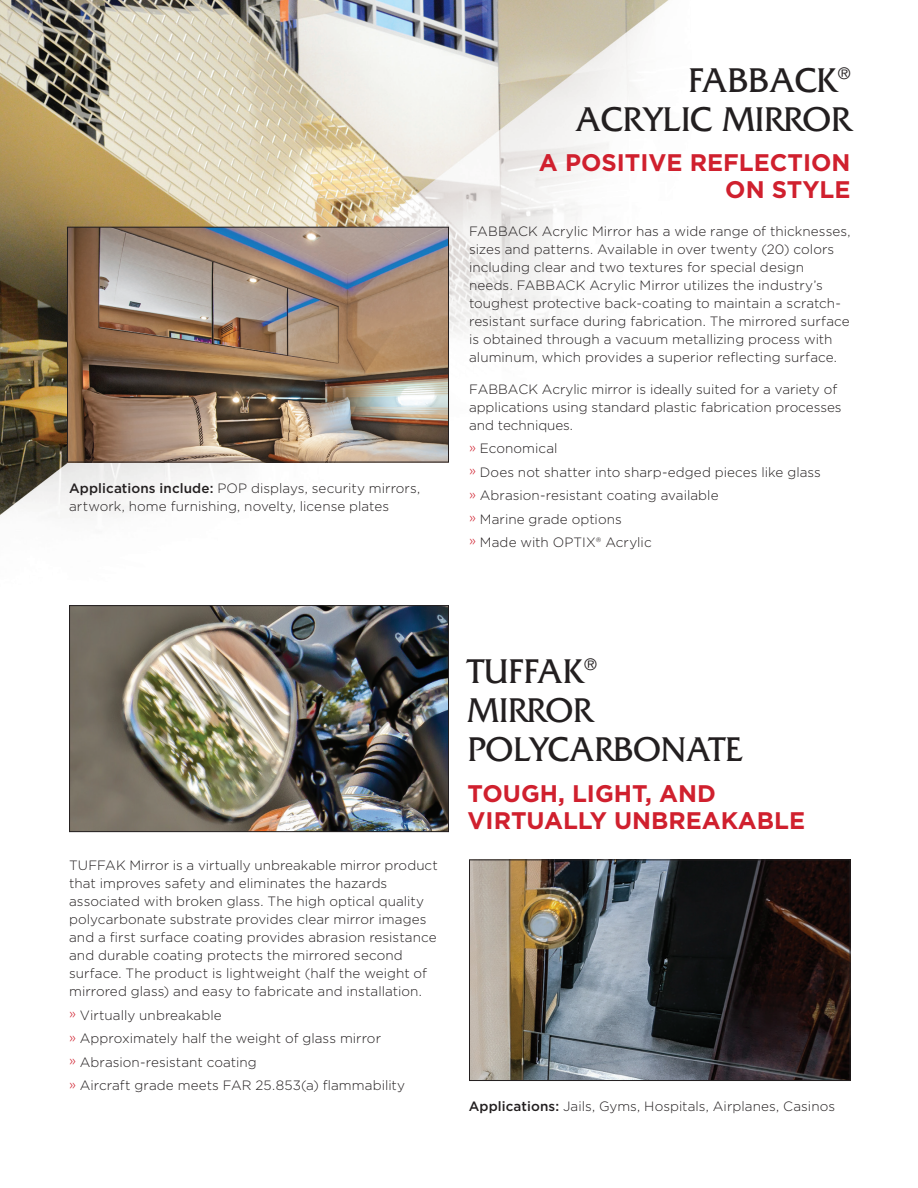
<style>
.page{position:relative;width:918px;height:1188px;background:#fff}
.page>*{position:absolute;margin:0;border:0;box-sizing:border-box;transform-origin:0 0}
.t1{font:36px/39px "Friz Quadrata Std";color:#231f20;text-align:right}
.t2{font:700 24px/27px "Gotham";color:#d0202e;text-align:right}
.t3{font:300 13.5px/18px "Gotham";color:#231f20}
.s1{font-weight:500}
.s2{color:#d0202e}
</style>
<div class="page">
<img style="left:0;top:0;width:669px;height:516px">
<img style="left:69px;top:229px;width:378px;height:231px">
<div style="left:67px;top:227px;width:382px;height:235px;border:1px solid #231f20"></div>
<img style="left:71px;top:607px;width:376px;height:223px">
<div style="left:69px;top:605px;width:380px;height:227px;border:1px solid #231f20"></div>
<img style="left:471px;top:862px;width:377px;height:217px">
<div style="left:469px;top:860px;width:381px;height:221px;border:1px solid #231f20"></div>
<p class="t3" style="left:69px;top:479px;width:353px"><span class="s1">Applications include:</span> POP displays, security mirrors, artwork, home furnishing, novelty, license plates</p>
<p class="t1" style="left:575px;top:61px;width:277px">FABBACK<sup>®<br></sup>ACRYLIC MIRROR</p>
<p class="t2" style="left:539px;top:149px;width:313px">A POSITIVE REFLECTION<br>ON STYLE</p>
<p class="t3" style="left:469px;top:222px;width:383px">FABBACK Acrylic Mirror has a wide range of thicknesses, sizes and patterns. Available in over twenty (20) colors including clear and two textures for special design needs. FABBACK Acrylic Mirror utilizes the industry’s toughest protective back-coating to maintain a scratch&shy;resistant surface during fabrication. The mirrored surface is obtained through a vacuum metallizing process with aluminum, which provides a superior reflecting surface.</p>
<p class="t3" style="left:469px;top:380px;width:374px">FABBACK Acrylic mirror is ideally suited for a variety of applications using standard plastic fabrication processes and techniques.</p>
<p class="t3" style="left:469px;top:439px;width:90px"><span class="s2">»</span> Economical</p>
<p class="t3" style="left:469px;top:463px;width:353px"><span class="s2">»</span> Does not shatter into sharp-edged pieces like glass</p>
<p class="t3" style="left:469px;top:486px;width:251px"><span class="s2">»</span> Abrasion-resistant coating available</p>
<p class="t3" style="left:469px;top:509px;width:154px"><span class="s2">»</span> Marine grade options</p>
<p class="t3" style="left:469px;top:533px;width:184px"><span class="s2">»</span> Made with OPTIX® Acrylic</p>
<p class="t3" style="left:69px;top:856px;width:370px">TUFFAK Mirror is a virtually unbreakable mirror product that improves safety and eliminates the hazards associated with broken glass. The high optical quality polycarbonate substrate provides clear mirror images and a first surface coating provides abrasion resistance and durable coating protects the mirrored second surface. The product is lightweight (half the weight of mirrored glass) and easy to fabricate and installation.</p>
<p class="t3" style="left:69px;top:1006px;width:154px"><span class="s2">»</span> Virtually unbreakable</p>
<p class="t3" style="left:69px;top:1029px;width:313px"><span class="s2">»</span> Approximately half the weight of glass mirror</p>
<p class="t3" style="left:69px;top:1053px;width:189px"><span class="s2">»</span> Abrasion-resistant coating</p>
<p class="t3" style="left:69px;top:1076px;width:338px"><span class="s2">»</span> Aircraft grade meets FAR 25.853(a) flammability</p>
<p class="t1" style="left:468px;top:652px;width:277px;text-align:left">TUFFAK<sup>®<br></sup>MIRROR<br>POLYCARBONATE</p>
<p class="t2" style="left:468px;top:779px;width:339px;text-align:left">TOUGH, LIGHT, AND<br>VIRTUALLY UNBREAKABLE</p>
<p class="t3" style="left:469px;top:1097px;width:368px"><span class="s1">Applications:</span> Jails, Gyms, Hospitals, Airplanes, Casinos</p>
</div>
